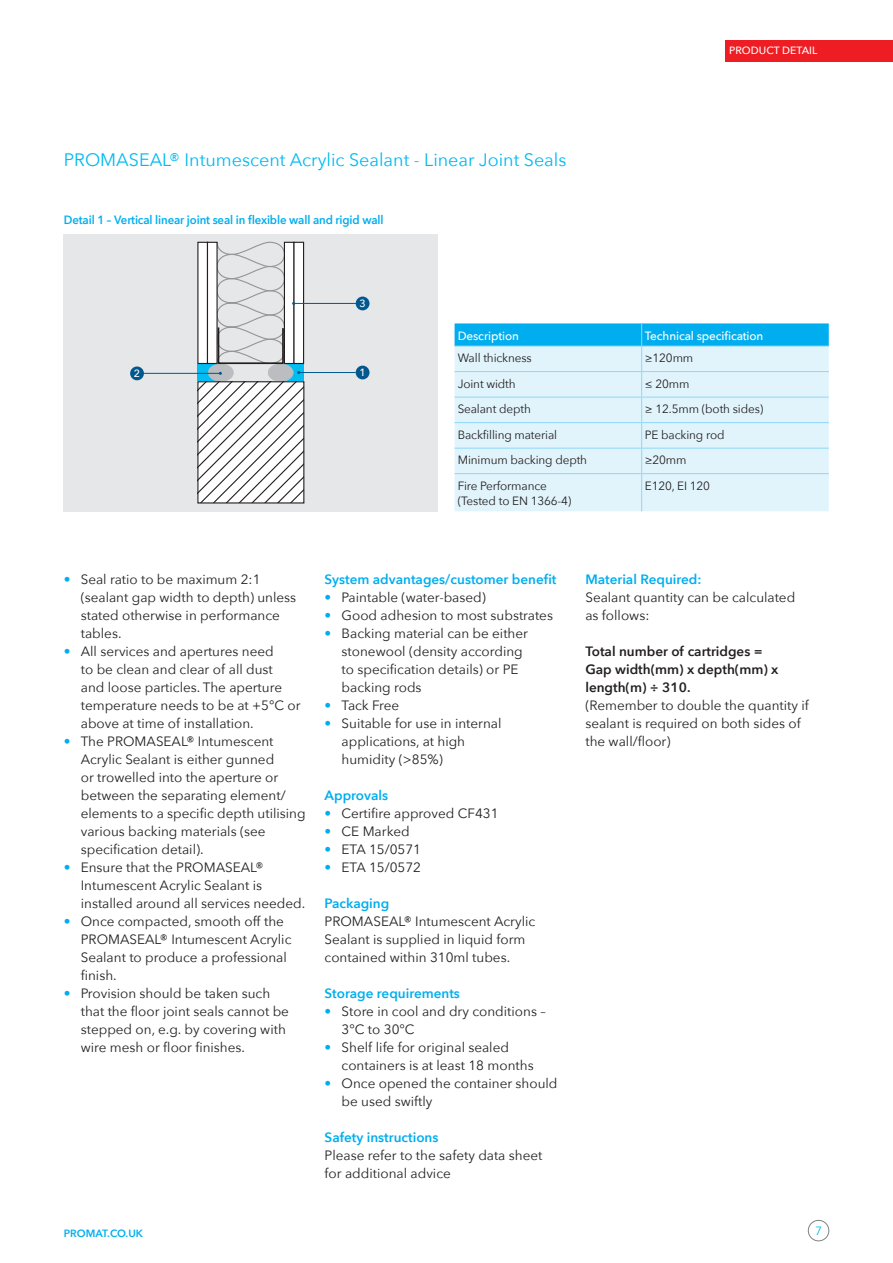
<style>
.page{position:relative;width:893px;height:1263px;background:#fff}
.page>*{position:absolute;margin:0;border:0;box-sizing:border-box;transform-origin:0 0}
.t1{font:18px "Avenir Next";color:#00baf1}
.t2{font:13.5px/18px "Avenir Next";color:#231f20}
.t3{font:600 13.5px "Avenir Next";color:#00aeef}
.t4{font:600 13.5px/18px "Avenir Next";color:#231f20}
.t5{font:12px/15px "Avenir Next";letter-spacing:-.01em;color:#231f20}
.t6{font:600 12px "Avenir Next";letter-spacing:-.01em;color:#00aeef;scale:.95 1}
.t7{font:500 12px "Avenir Next";letter-spacing:-.01em;color:#fff}
.t8{font:12px "Avenir Next";color:#00baf1}
.t9{font:500 10.5px "Avenir Next";color:#fff}
.t10{font:600 10.5px "Avenir Next";color:#00aeef}
.s1{color:#00aeef}
</style>
<div class="page">
<div style="left:725px;top:40px;width:168px;height:21px;background:#ee1d23"></div>
<div style="left:808px;top:1220px;width:21px;height:21px;border:1px solid #808285;border-radius:50%"></div>
<div style="left:64px;top:234px;width:374px;height:277px;background:#e6e7e9"></div>
<div style="left:197px;top:364px;width:24px;height:17px;background:#01bdf2"></div>
<div style="left:281px;top:364px;width:23px;height:17px;background:#01bdf2"></div>
<div style="left:198px;top:242px;width:9px;height:121px;background:#fff"></div>
<svg style="left:199px;top:383px;width:103px;height:118px;background:#e3e2e2"></svg>
<div style="left:207px;top:242px;width:11px;height:122px;border:1px solid #231f20"></div>
<div style="left:294px;top:242px;width:10px;height:121px;background:#fff"></div>
<div style="left:293px;top:242px;width:11px;height:122px;border:1px solid #231f20"></div>
<hr style="left:299px;top:372px;width:57px;height:1px;background:#00588e">
<hr style="left:294px;top:303px;width:62px;height:1px;background:#00588e">
<hr style="left:143px;top:373px;width:77px;height:1px;background:#00588e">
<svg style="left:208px;top:241px;width:92px;height:141px"></svg>
<div style="left:455px;top:474px;width:374px;height:37px;background:#e1f4fc"></div>
<hr style="left:455px;top:473px;width:187px;height:1px;background:#8dd7f7">
<hr style="left:642px;top:473px;width:187px;height:1px;background:#8dd7f7">
<hr style="left:641px;top:474px;width:1px;height:37px;background:#8dd7f7">
<svg style="left:455px;top:323px;width:374px;height:150px;background:#bce8f9"></svg>
<div style="left:356px;top:366px;width:13px;height:13px;background:#00588e;border-radius:50%"></div>
<div style="left:130px;top:366px;width:14px;height:14px;background:#00588e;border-radius:50%"></div>
<div style="left:356px;top:297px;width:13px;height:13px;background:#00588e;border-radius:50%"></div>
<h1 class="t1" style="left:64px;top:144px;width:504px">PROMASEAL® Intumescent Acrylic Sealant - Linear Joint Seals</h1>
<p class="t6" style="left:64px;top:210px;width:338px">Detail 1 – Vertical linear joint seal in flexible wall and rigid wall</p>
<p class="t9" style="left:359px;top:294px;width:8px">3</p>
<p class="t9" style="left:729px;top:41px;width:90px">PRODUCT DETAIL</p>
<p class="t9" style="left:134px;top:364px;width:8px">2</p>
<p class="t9" style="left:359px;top:363px;width:8px">1</p>
<p class="t7" style="left:458px;top:325px;width:63px">Description</p>
<p class="t7" style="left:645px;top:325px;width:120px">Technical specification</p>
<p class="t5" style="left:458px;top:350px;width:76px">Wall thickness</p>
<p class="t5" style="left:645px;top:350px;width:50px">≥120mm</p>
<p class="t5" style="left:458px;top:376px;width:60px">Joint width</p>
<p class="t5" style="left:645px;top:376px;width:46px">≤ 20mm</p>
<p class="t5" style="left:458px;top:401px;width:75px">Sealant depth</p>
<p class="t5" style="left:645px;top:401px;width:120px">≥ 12.5mm (both sides)</p>
<p class="t5" style="left:458px;top:427px;width:101px">Backfilling material</p>
<p class="t5" style="left:645px;top:427px;width:81px">PE backing rod</p>
<p class="t5" style="left:458px;top:452px;width:131px">Minimum backing depth</p>
<p class="t5" style="left:645px;top:452px;width:43px">≥20mm</p>
<p class="t5" style="left:458px;top:478px;width:115px">Fire Performance (Tested to EN 1366-4)</p>
<p class="t5" style="left:645px;top:478px;width:67px">E120, EI 120</p>
<p class="t2" style="left:81px;top:570px;width:217px;text-indent:-17px"><span class="s1">•</span> Seal ratio to be maximum 2:1 (sealant gap width to depth) unless stated otherwise in performance tables.</p>
<p class="t2" style="left:81px;top:642px;width:221px;text-indent:-17px"><span class="s1">•</span> All services and apertures need<br>to be clean and clear of all dust<br>and loose particles. The aperture temperature needs to be at +5°C or above at time of installation.</p>
<p class="t2" style="left:81px;top:732px;width:226px;text-indent:-17px"><span class="s1">•</span> The PROMASEAL® Intumescent<br>Acrylic Sealant is either gunned<br>or trowelled into the aperture or between the separating element/ elements to a specific depth utilising various backing materials (see specification detail).</p>
<p class="t2" style="left:81px;top:858px;width:226px;text-indent:-17px"><span class="s1">•</span> Ensure that the PROMASEAL®<br>Intumescent Acrylic Sealant is installed around all services needed.</p>
<p class="t2" style="left:81px;top:912px;width:212px;text-indent:-17px"><span class="s1">•</span> Once compacted, smooth off the<br>PROMASEAL® Intumescent Acrylic<br>Sealant to produce a professional finish.</p>
<p class="t2" style="left:81px;top:984px;width:210px;text-indent:-17px"><span class="s1">•</span> Provision should be taken such that the floor joint seals cannot be stepped on, e.g. by covering with wire mesh or floor finishes.</p>
<p class="t3" style="left:325px;top:568px;width:233px">System advantages/customer benefit</p>
<p class="t2" style="left:325px;top:588px;width:163px"><span class="s1">•</span> Paintable (water-based)</p>
<p class="t2" style="left:325px;top:606px;width:230px"><span class="s1">•</span> Good adhesion to most substrates</p>
<p class="t2" style="left:342px;top:624px;width:188px;text-indent:-17px"><span class="s1">•</span> Backing material can be either stonewool (density according to specification details) or PE backing rods</p>
<p class="t2" style="left:325px;top:696px;width:76px"><span class="s1">•</span> Tack Free</p>
<p class="t2" style="left:342px;top:714px;width:161px;text-indent:-17px"><span class="s1">•</span> Suitable for use in internal applications, at high humidity (&gt;85%)</p>
<p class="t3" style="left:325px;top:784px;width:65px">Approvals</p>
<p class="t2" style="left:325px;top:804px;width:175px"><span class="s1">•</span> Certifire approved CF431</p>
<p class="t2" style="left:325px;top:822px;width:87px"><span class="s1">•</span> CE Marked</p>
<p class="t2" style="left:325px;top:840px;width:98px"><span class="s1">•</span> ETA 15/0571</p>
<p class="t2" style="left:325px;top:858px;width:98px"><span class="s1">•</span> ETA 15/0572</p>
<p class="t3" style="left:325px;top:892px;width:66px">Packaging</p>
<p class="t2" style="left:325px;top:912px;width:212px">PROMASEAL® Intumescent Acrylic<br>Sealant is supplied in liquid form contained within 310ml tubes.</p>
<p class="t3" style="left:325px;top:982px;width:137px">Storage requirements</p>
<p class="t2" style="left:342px;top:1002px;width:206px;text-indent:-17px"><span class="s1">•</span> Store in cool and dry conditions –<br>3°C to 30°C</p>
<p class="t2" style="left:342px;top:1038px;width:194px;text-indent:-17px"><span class="s1">•</span> Shelf life for original sealed containers is at least 18 months</p>
<p class="t2" style="left:342px;top:1074px;width:217px;text-indent:-17px"><span class="s1">•</span> Once opened the container should be used swiftly</p>
<p class="t3" style="left:325px;top:1126px;width:115px">Safety instructions</p>
<p class="t2" style="left:325px;top:1146px;width:219px">Please refer to the safety data sheet for additional advice</p>
<p class="t3" style="left:585px;top:568px;width:118px">Material Required:</p>
<p class="t2" style="left:585px;top:588px;width:211px">Sealant quantity can be calculated as follows:</p>
<p class="t4" style="left:585px;top:642px;width:195px">Total number of cartridges =<br>Gap width(mm) x depth(mm) x length(m) ÷ 310.</p>
<p class="t2" style="left:585px;top:696px;width:225px">(Remember to double the quantity if sealant is required on both sides of the wall/floor)</p>
<p class="t10" style="left:64px;top:1224px;width:81px">PROMAT.CO.UK</p>
<p class="t8" style="left:815px;top:1220px;width:8px">7</p>
</div>
